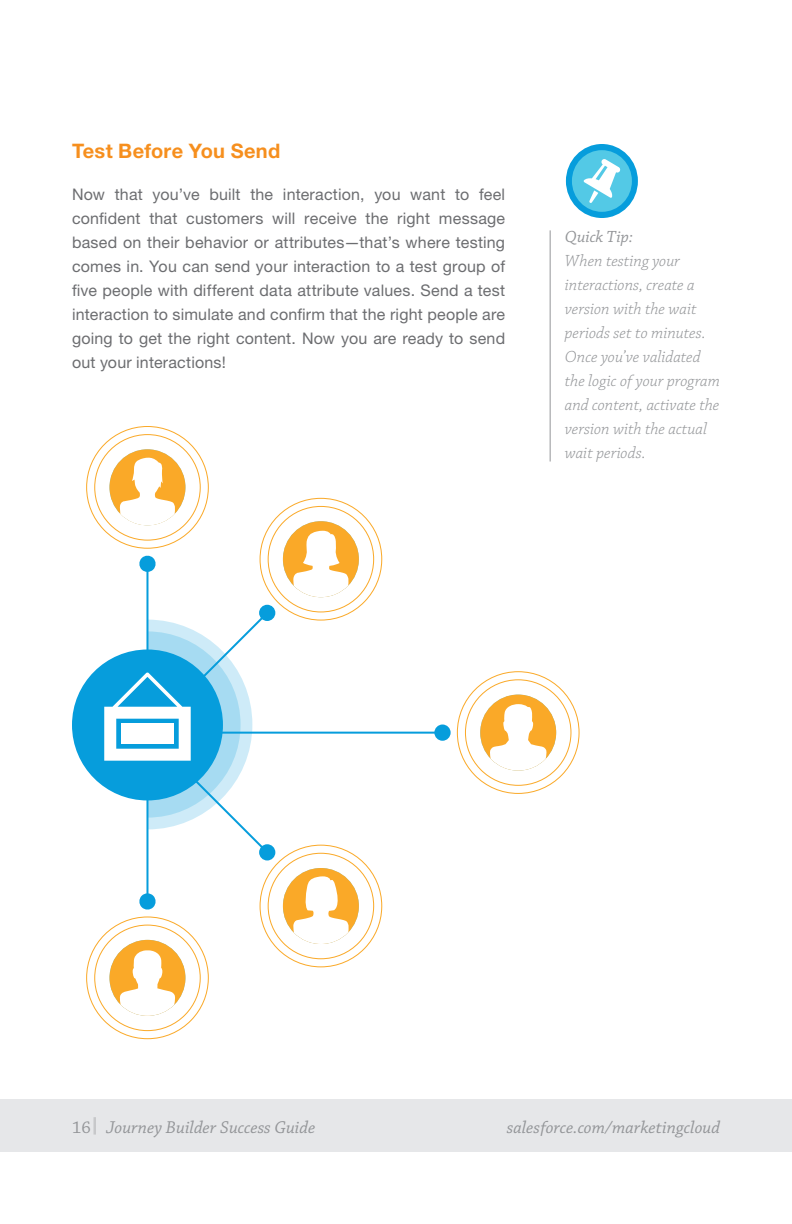
<style>
.page{position:relative;width:792px;height:1224px;background:#fff}
.page>*{position:absolute;margin:0;border:0;box-sizing:border-box;transform-origin:0 0}
.t1{font:700 20px "Helvetica Neue LT Std";letter-spacing:.015em;color:#f68f1e}
.t2{font:italic 18px "Chaparral Pro";color:#939598}
.t3{font:italic 300 17px/24px "Chaparral Pro";color:#939598}
.t4{font:italic 17px "Chaparral Pro";color:#939598}
.t5{font:16px/24px "Helvetica Neue LT Std";letter-spacing:.01em;color:#6c6d70;text-align:justify}
.s1{font-style:normal}
</style>
<div class="page">
<div style="left:0;top:1100px;width:792px;height:52px;background:#e6e7e9"></div>
<svg style="left:94px;top:1117px;width:2px;height:18px"></svg>
<hr style="left:147px;top:732px;width:296px;height:2px;background:#069ddc">
<div style="left:434px;top:725px;width:17px;height:16px;background:#069ddc;border-radius:50%"></div>
<div style="left:72px;top:650px;width:151px;height:150px;background:#069ddc;border-radius:50%"></div>
<svg style="left:456px;top:671px;width:124px;height:123px"></svg>
<svg style="left:86px;top:426px;width:297px;height:613px"></svg>
<hr style="left:550px;top:230px;width:1px;height:232px;background:#939598">
<div style="left:566px;top:144px;width:72px;height:74px;background:#069ddc;border-radius:50%"></div>
<div style="left:572px;top:150px;width:60px;height:62px;background:#53c9e6;border-radius:50%"></div>
<svg style="left:583px;top:159px;width:38px;height:44px"></svg>
<p class="t1" style="left:72px;top:139px;width:210px">Test Before You Send</p>
<p class="t5" style="left:72px;top:182px;width:435px">Now that you’ve built the interaction, you want to feel confident that customers will receive the right message based on their behavior or attributes—that’s where testing comes in. You can send your interaction to a test group of five people with different data attribute values. Send a test interaction to simulate and confirm that the right people are going to get the right content. Now you are ready to send out your interactions!</p>
<p class="t4" style="left:565px;top:227px;width:70px">Quick Tip:</p>
<p class="t3" style="left:565px;top:249px;width:157px">When testing your interactions, create a version with the wait periods set to minutes.<br>Once you’ve validated the logic of your program and content, activate the version with the actual wait periods.</p>
<p class="t2" style="left:72px;top:1117px;width:245px"><span class="s1">16</span> Journey Builder Success Guide</p>
<p class="t2" style="left:507px;top:1117px;width:215px">salesforce.com/marketingcloud</p>
</div>
